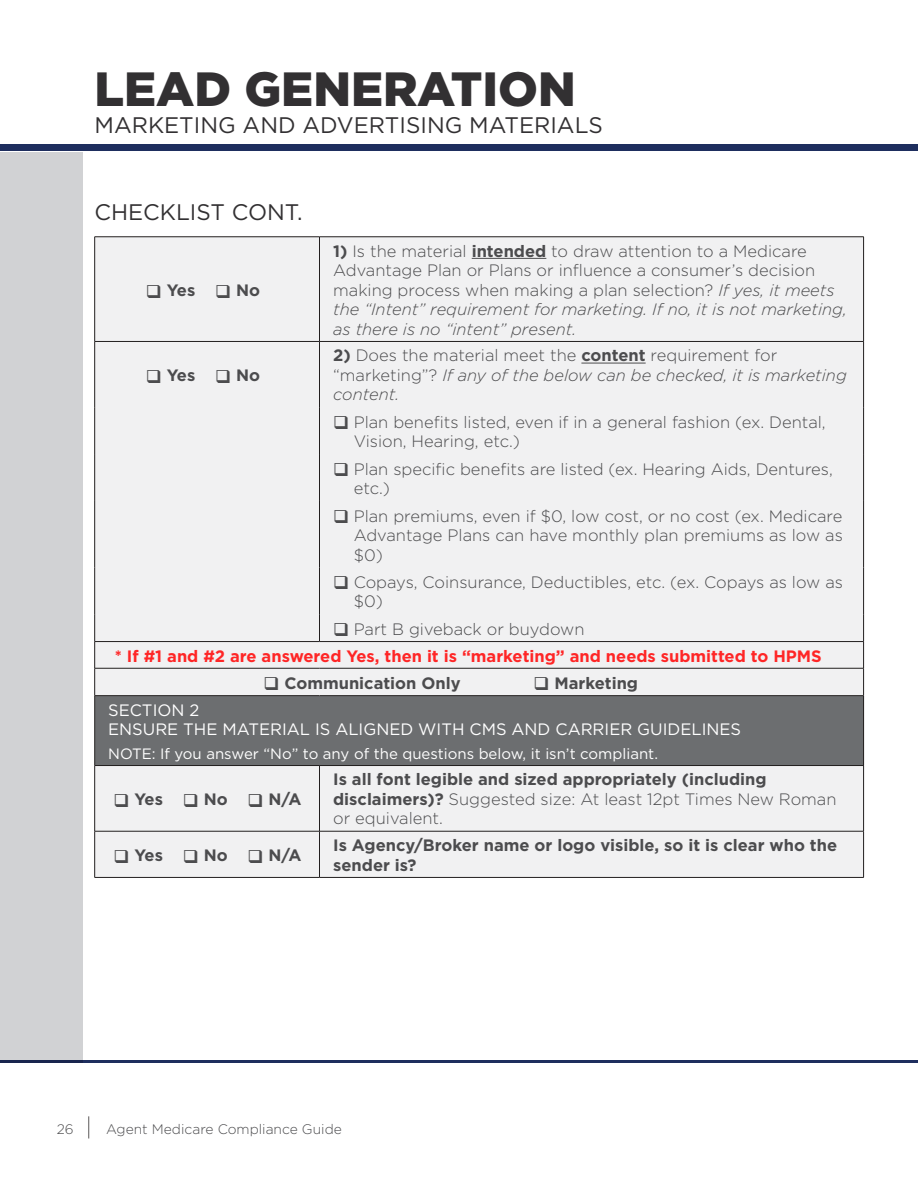
<style>
.page{position:relative;width:918px;height:1188px;background:#fff}
.page>*{position:absolute;margin:0;border:0;box-sizing:border-box;transform-origin:0 0}
.t1{font:900 48px "Gotham";color:#323032}
.t2{font:22.5px "Gotham";color:#323032}
.t3{font:300 16.5px/19.5px "Gotham";color:#4c4c4e}
.t4{font:700 16.5px/19.5px "Gotham";color:#4c4c4e}
.t5{font:italic 300 16.5px/19.5px "Gotham";color:#4c4c4e}
.t6{font:700 16.5px/26.7px "Gotham";color:#ff2626}
.t7{font:16.5px/19.8px "Gotham";color:#fff}
.t8{font:15px "Gotham";color:#fff}
.t9{font:300 13.8px "Gotham";color:#4c4c4e}
.s1{font-weight:700}
.s2{font-style:italic}
.s3{font-weight:700;font-style:normal}
.s4{font-style:normal}
.s5{color:#4c4c4e}
.s6{font-weight:300;color:#4c4c4e}
.s7{font-weight:300}
</style>
<div class="page">
<svg style="left:88px;top:1116px;width:1px;height:22px"></svg>
<div style="left:0;top:152px;width:82px;height:911px;background:#d1d2d4"></div>
<div style="left:0;top:144px;width:918px;height:7px;background:#1e2e5e"></div>
<hr style="left:0;top:1060px;width:918px;height:3px;background:#1e2e5e">
<div style="left:95px;top:238px;width:768px;height:639px;background:#f1f1f2"></div>
<div style="left:95px;top:696px;width:769px;height:70px;background:#6c6e70"></div>
<hr style="left:95px;top:237px;width:225px;height:1px;background:#221f1f">
<hr style="left:94px;top:237px;width:1px;height:104px;background:#221f1f">
<hr style="left:320px;top:237px;width:544px;height:1px;background:#221f1f">
<hr style="left:319px;top:237px;width:1px;height:104px;background:#221f1f">
<hr style="left:863px;top:237px;width:1px;height:104px;background:#221f1f">
<hr style="left:95px;top:341px;width:225px;height:1px;background:#221f1f">
<hr style="left:94px;top:342px;width:1px;height:65px;background:#221f1f">
<hr style="left:320px;top:341px;width:544px;height:1px;background:#221f1f">
<hr style="left:319px;top:342px;width:1px;height:65px;background:#221f1f">
<hr style="left:863px;top:342px;width:1px;height:65px;background:#221f1f">
<hr style="left:94px;top:407px;width:1px;height:47px;background:#221f1f">
<hr style="left:319px;top:407px;width:1px;height:47px;background:#221f1f">
<hr style="left:863px;top:407px;width:1px;height:47px;background:#221f1f">
<hr style="left:94px;top:454px;width:1px;height:47px;background:#221f1f">
<hr style="left:319px;top:454px;width:1px;height:47px;background:#221f1f">
<hr style="left:863px;top:454px;width:1px;height:47px;background:#221f1f">
<hr style="left:94px;top:501px;width:1px;height:66px;background:#221f1f">
<hr style="left:319px;top:501px;width:1px;height:66px;background:#221f1f">
<hr style="left:863px;top:501px;width:1px;height:66px;background:#221f1f">
<hr style="left:94px;top:567px;width:1px;height:47px;background:#221f1f">
<hr style="left:319px;top:567px;width:1px;height:47px;background:#221f1f">
<hr style="left:863px;top:567px;width:1px;height:47px;background:#221f1f">
<svg style="left:319px;top:614px;width:1px;height:27px"></svg>
<hr style="left:95px;top:641px;width:225px;height:1px;background:#221f1f">
<hr style="left:320px;top:641px;width:544px;height:1px;background:#221f1f">
<hr style="left:95px;top:668px;width:225px;height:1px;background:#221f1f">
<svg style="left:94px;top:614px;width:1px;height:81px"></svg>
<hr style="left:320px;top:668px;width:544px;height:1px;background:#221f1f">
<svg style="left:863px;top:614px;width:1px;height:81px"></svg>
<hr style="left:95px;top:695px;width:225px;height:1px;background:#221f1f">
<hr style="left:94px;top:696px;width:1px;height:69px;background:#221f1f">
<hr style="left:320px;top:695px;width:544px;height:1px;background:#221f1f">
<hr style="left:863px;top:696px;width:1px;height:69px;background:#221f1f">
<hr style="left:95px;top:765px;width:225px;height:1px;background:#221f1f">
<hr style="left:94px;top:766px;width:1px;height:65px;background:#221f1f">
<hr style="left:320px;top:765px;width:544px;height:1px;background:#221f1f">
<hr style="left:319px;top:766px;width:1px;height:65px;background:#221f1f">
<hr style="left:863px;top:766px;width:1px;height:65px;background:#221f1f">
<hr style="left:95px;top:831px;width:225px;height:1px;background:#221f1f">
<hr style="left:94px;top:831px;width:1px;height:46px;background:#221f1f">
<hr style="left:320px;top:831px;width:544px;height:1px;background:#221f1f">
<hr style="left:319px;top:831px;width:1px;height:46px;background:#221f1f">
<hr style="left:863px;top:831px;width:1px;height:46px;background:#221f1f">
<hr style="left:95px;top:877px;width:225px;height:1px;background:#221f1f">
<hr style="left:320px;top:877px;width:544px;height:1px;background:#221f1f">
<hr style="left:472px;top:258px;width:74px;height:1px;background:#4c4c4e">
<hr style="left:581px;top:363px;width:65px;height:1px;background:#4c4c4e">
<svg style="left:349px;top:429px;width:23px;height:1px"></svg>
<svg style="left:349px;top:476px;width:23px;height:1px"></svg>
<svg style="left:349px;top:523px;width:23px;height:1px"></svg>
<svg style="left:349px;top:589px;width:23px;height:1px"></svg>
<svg style="left:349px;top:636px;width:23px;height:1px"></svg>
<svg style="left:115px;top:690px;width:18px;height:1px"></svg>
<svg style="left:155px;top:690px;width:18px;height:1px"></svg>
<svg style="left:209px;top:690px;width:18px;height:1px"></svg>
<h1 class="t1" style="left:94px;top:68px;width:483px">LEAD GENERATION</h1>
<h2 class="t2" style="left:94px;top:115px;width:510px">MARKETING AND ADVERTISING MATERIALS</h2>
<h2 class="t2" style="left:94px;top:202px;width:210px">CHECKLIST CONT.</h2>
<p class="t4" style="left:146px;top:281px;width:116px">❑ Yes ❑ No</p>
<p class="t3" style="left:333px;top:242px;width:515px"><span class="s1">1)</span> Is the material <span class="s1">intended</span> to draw attention to a Medicare Advantage Plan or Plans or influence a consumer’s decision making process when making a plan selection? <span class="s2">If yes, it meets the “Intent” requirement for marketing. If no, it is not marketing, as there is no “intent” present.</span></p>
<p class="t5" style="left:333px;top:347px;width:515px"><span class="s3">2)</span> <span class="s4">Does the material meet the</span> <span class="s3">content</span> <span class="s4">requirement for “marketing”?</span> If any of the below can be checked, it is marketing content.</p>
<p class="t3" style="left:354px;top:413px;width:474px;text-indent:-21px">❑ Plan benefits listed, even if in a general fashion (ex. Dental,<br>Vision, Hearing, etc.)</p>
<p class="t3" style="left:354px;top:460px;width:481px;text-indent:-21px">❑ Plan specific benefits are listed (ex. Hearing Aids, Dentures, etc.)</p>
<p class="t3" style="left:354px;top:507px;width:491px;text-align:justify;text-indent:-21px">❑ Plan premiums, even if $0, low cost, or no cost (ex. Medicare Advantage Plans can have monthly plan premiums as low as $0)</p>
<p class="t3" style="left:354px;top:573px;width:491px;text-indent:-21px">❑ Copays, Coinsurance, Deductibles, etc. (ex. Copays as low as $0)</p>
<p class="t6" style="left:115px;top:617px;width:708px;text-indent:218px"><span class="s5">❑</span> <span class="s6">Part B giveback or buydown<br></span>* If #1 and #2 are answered Yes, then it is “marketing” and needs submitted to HPMS</p>
<p class="t4" style="left:263px;top:674px;width:199px">❑ Communication Only</p>
<p class="t4" style="left:533px;top:674px;width:106px">❑ Marketing</p>
<p class="t7" style="left:108px;top:701px;width:635px">SECTION 2<br>ENSURE THE MATERIAL IS ALIGNED WITH CMS AND CARRIER GUIDELINES</p>
<p class="t8" style="left:108px;top:747px;width:551px">NOTE: If you answer “No” to any of the questions below, it isn’t compliant.</p>
<p class="t4" style="left:114px;top:791px;width:189px">❑ Yes ❑ No ❑ N/A</p>
<p class="t4" style="left:146px;top:367px;width:116px">❑ Yes ❑ No</p>
<p class="t4" style="left:333px;top:771px;width:505px">Is all font legible and sized appropriately (including disclaimers)? <span class="s7">Suggested size: At least 12pt Times New Roman or equivalent.</span></p>
<p class="t4" style="left:114px;top:847px;width:189px">❑ Yes ❑ No ❑ N/A</p>
<p class="t4" style="left:333px;top:836px;width:506px">Is Agency/Broker name or logo visible, so it is clear who the sender is?</p>
<p class="t9" style="left:57px;top:1123px;width:19px">26</p>
<p class="t9" style="left:106px;top:1123px;width:237px">Agent Medicare Compliance Guide</p>
</div>
